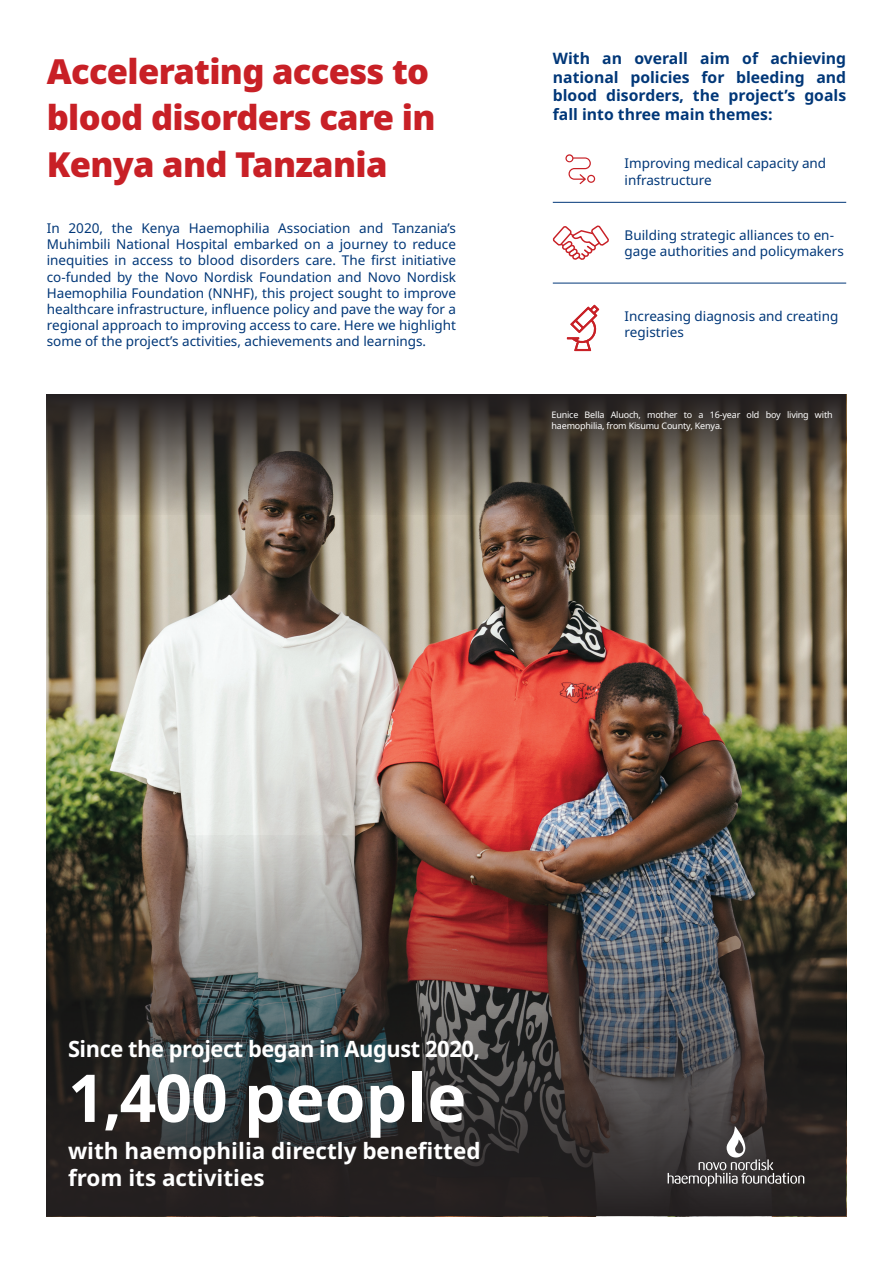
<style>
.page{position:relative;width:893px;height:1263px;background:#fff}
.page>*{position:absolute;margin:0;border:0;box-sizing:border-box;transform-origin:0 0}
.t1{font:700 66px "Apis";color:#fff}
.t2{font:900 34.5px/46.5px "Apis";letter-spacing:-.02em;color:#c82026}
.t3{font:700 22.5px/27px "Apis";color:#fff}
.t4{font:700 22.5px "Apis";letter-spacing:-.02em;color:#fff}
.t5{font:700 15.75px/18.9px "Apis";color:#013778;text-align:justify}
.t6{font:13.5px/16.2px "Apis";color:#013778}
.t7{font:9px/10.8px "Apis For Office";letter-spacing:-.02em;color:#fff}
</style>
<div class="page">
<img style="left:47px;top:514px;width:799px;height:322px">
<svg style="left:47px;top:394px;width:799px;height:120px;background:#544d43"></svg>
<img style="left:47px;top:836px;width:799px;height:380px">
<svg style="left:668px;top:1126px;width:136px;height:60px;background:#4d4949"></svg>
<svg style="left:565px;top:154px;width:30px;height:30px"></svg>
<svg style="left:552px;top:225px;width:57px;height:35px"></svg>
<hr style="left:553px;top:202px;width:293px;height:1px;background:#013778">
<hr style="left:553px;top:283px;width:293px;height:1px;background:#013778">
<svg style="left:567px;top:305px;width:32px;height:46px"></svg>
<h2 class="t2" style="left:47px;top:48px;width:390px">Accelerating access to blood disorders care in<br>Kenya and Tanzania</h2>
<p class="t5" style="left:553px;top:49px;width:295px">With an overall aim of achieving national policies for bleeding and blood disorders, the project’s goals fall into three main themes:</p>
<p class="t6" style="left:625px;top:156px;width:203px">Improving medical capacity and infrastructure</p>
<p class="t6" style="left:47px;top:220px;width:411px;text-align:justify">In 2020, the Kenya Haemophilia Association and Tanzania’s Muhimbili National Hospital embarked on a journey to reduce inequities in access to blood disorders care. The first initiative co-funded by the Novo Nordisk Foundation and Novo Nordisk Haemophilia Foundation (NNHF), this project sought to improve healthcare infrastructure, influence policy and pave the way for a regional approach to improving access to care. Here we highlight some of the project’s activities, achievements and learnings.</p>
<p class="t6" style="left:625px;top:227px;width:221px">Building strategic alliances to en&shy;gage authorities and policymakers</p>
<p class="t6" style="left:625px;top:308px;width:215px">Increasing diagnosis and creating registries</p>
<p class="t7" style="left:551px;top:409px;width:283px">Eunice Bella Aluoch, mother to a 16-year old boy living with haemophilia, from Kisumu County, Kenya.</p>
<h3 class="t4" style="left:68px;top:1033px;width:413px">Since the project began in August 2020,</h3>
<h1 class="t1" style="left:68px;top:1051px;width:400px">1,400 people</h1>
<h3 class="t3" style="left:68px;top:1138px;width:414px">with haemophilia directly benefitted from its activities</h3>
</div>
